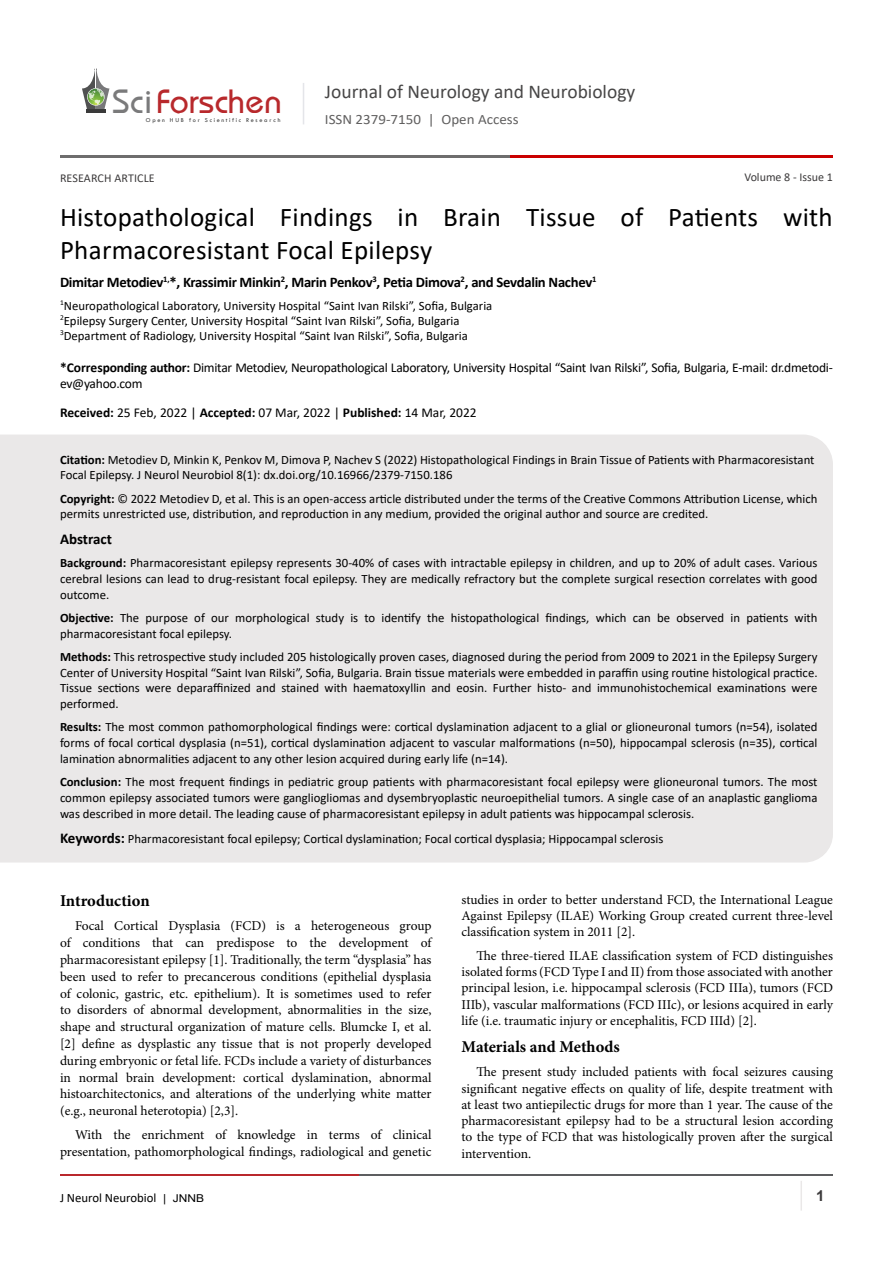
<style>
.page{position:relative;width:893px;height:1263px;background:#fff}
.page>*{position:absolute;margin:0;border:0;box-sizing:border-box;transform-origin:0 0}
.t1{font:35.1px "Opal";color:#b8292c}
.t2{font:27px/33px "Calibri";letter-spacing:.01em;color:#000}
.t3{font:19.5px "Calibri";color:#474646}
.heading_1{font:700 16.5px "Minion Pro";color:#000}
.t4{font:700 15px "Calibri";color:#000}
.t5{font:700 15px "Arial";color:#3c3a3b}
.t6{font:700 14.7px "Calibri";letter-spacing:-.02em;color:#000}
.t7{font:14.25px "Calibri";color:#605f5f;scale:1.05 1}
.t8{font:13.5px/16.8px "Minion Pro";color:#000;text-align:justify}
.t9{font:13.5px/16.5px "Calibri";letter-spacing:-.02em;color:#000}
.t10{font:13.5px "Calibri";color:#000}
.t11{font:12.75px/15.8px "Calibri";color:#000;text-align:justify}
.t12{font:12px "Calibri";color:#3c3a3b}
.t13{font:6.15px "Tw Cen";letter-spacing:.28em;color:#3a3a3a}
.s1{color:#7a7a7b}
.s2{font-weight:700}
.s3{font-weight:700;font-size:15px}
.s4{font-family:"Arial";font-size:10.8px}
</style>
<div class="page">
<hr style="left:86px;top:109px;width:19px;height:4px;background:#3a3a3a">
<svg style="left:82px;top:68px;width:27px;height:41px"></svg>
<hr style="left:303px;top:83px;width:1px;height:41px;background:#e4e5e9">
<hr style="left:800px;top:1181px;width:2px;height:29px;background:#eae8e8">
<hr style="left:60px;top:1174px;width:300px;height:2px;background:#b9282c">
<hr style="left:359px;top:1174px;width:474px;height:2px;background:#5d5e60">
<hr style="left:60px;top:155px;width:535px;height:2px;background:#6e6d6d">
<hr style="left:511px;top:155px;width:322px;height:2px;background:#ca0000">
<div style="left:0;top:434px;width:833px;height:428px;background:#eae8e8"></div>
<h1 class="t1" style="left:113px;top:80px;width:171px"><span class="s1">Sci</span>Forschen</h1>
<p class="t13" style="left:146px;top:116px;width:136px">Open HUB for Scientific Research</p>
<h3 class="t3" style="left:325px;top:78px;width:312px">Journal of Neurology and Neurobiology</h3>
<p class="t7" style="left:325px;top:110px;width:186px">ISSN 2379-7150 | Open Access</p>
<p class="t12" style="left:744px;top:169px;width:90px">Volume 8 - Issue 1</p>
<p class="t12" style="left:60px;top:170px;width:96px">RESEARCH ARTICLE</p>
<p class="t2" style="left:60px;top:199px;width:774px">Histopathological Findings in Brain Tissue of Patients with<br>Pharmacoresistant Focal Epilepsy</p>
<p class="t6" style="left:60px;top:272px;width:538px">Dimitar Metodiev<sup>1,</sup>*, Krassimir Minkin<sup>2</sup>, Marin Penkov<sup>3</sup>, Petia Dimova<sup>2</sup>, and Sevdalin Nachev<sup>1</sup></p>
<p class="t11" style="left:60px;top:297px;width:434px"><sup>1</sup>Neuropathological Laboratory, University Hospital “Saint Ivan Rilski”, Sofia, Bulgaria</p>
<p class="t11" style="left:60px;top:312px;width:401px"><sup>2</sup>Epilepsy Surgery Center, University Hospital “Saint Ivan Rilski”, Sofia, Bulgaria</p>
<p class="t11" style="left:60px;top:327px;width:409px"><sup>3</sup>Department of Radiology, University Hospital “Saint Ivan Rilski”, Sofia, Bulgaria</p>
<p class="t9" style="left:60px;top:359px;width:774px"><span class="s2">*Corresponding author:</span> Dimitar Metodiev, Neuropathological Laboratory, University Hospital “Saint Ivan Rilski”, Sofia, Bulgaria, E-mail: dr.dmetodi&shy;ev@yahoo.com</p>
<p class="t10" style="left:60px;top:403px;width:418px"><span class="s2">Received:</span> 25 Feb, 2022 | <span class="s2">Accepted:</span> 07 Mar, 2022 | <span class="s2">Published:</span> 14 Mar, 2022</p>
<p class="t11" style="left:60px;top:451px;width:756px"><span class="s2">Citation:</span> Metodiev D, Minkin K, Penkov M, Dimova P, Nachev S (2022) Histopathological Findings in Brain Tissue of Patients with Pharmacoresistant<br>Focal Epilepsy. J Neurol Neurobiol 8(1): dx.doi.org/10.16966/2379-7150.186</p>
<p class="t11" style="left:60px;top:490px;width:759px"><span class="s2">Copyright:</span> © 2022 Metodiev D, et al. This is an open-access article distributed under the terms of the Creative Commons Attribution License, which permits unrestricted use, distribution, and reproduction in any medium, provided the original author and source are credited.</p>
<p class="t4" style="left:60px;top:528px;width:53px">Abstract</p>
<p class="t11" style="left:60px;top:555px;width:759px"><span class="s2">Background:</span> Pharmacoresistant epilepsy represents 30-40% of cases with intractable epilepsy in children, and up to 20% of adult cases. Various cerebral lesions can lead to drug-resistant focal epilepsy. They are medically refractory but the complete surgical resection correlates with good outcome.</p>
<p class="t11" style="left:60px;top:609px;width:759px"><span class="s2">Objective:</span> The purpose of our morphological study is to identify the histopathological findings, which can be observed in patients with pharmacoresistant focal epilepsy.</p>
<p class="t11" style="left:60px;top:648px;width:759px"><span class="s2">Methods:</span> This retrospective study included 205 histologically proven cases, diagnosed during the period from 2009 to 2021 in the Epilepsy Surgery Center of University Hospital “Saint Ivan Rilski”, Sofia, Bulgaria. Brain tissue materials were embedded in paraffin using routine histological practice.<br>Tissue sections were deparaffinized and stained with haematoxyllin and eosin. Further histo- and immunohistochemical examinations were performed.</p>
<p class="t11" style="left:60px;top:719px;width:759px"><span class="s2">Results:</span> The most common pathomorphological findings were: cortical dyslamination adjacent to a glial or glioneuronal tumors (n=54), isolated forms of focal cortical dysplasia (n=51), cortical dyslamination adjacent to vascular malformations (n=50), hippocampal sclerosis (n=35), cortical lamination abnormalities adjacent to any other lesion acquired during early life (n=14).</p>
<p class="t11" style="left:60px;top:774px;width:759px"><span class="s2">Conclusion:</span> The most frequent findings in pediatric group patients with pharmacoresistant focal epilepsy were glioneuronal tumors. The most common epilepsy associated tumors were gangliogliomas and dysembryoplastic neuroepithelial tumors. A single case of an anaplastic ganglioma was described in more detail. The leading cause of pharmacoresistant epilepsy in adult patients was hippocampal sclerosis.</p>
<p class="t11" style="left:60px;top:831px;width:605px"><span class="s3">Keywords:</span> Pharmacoresistant focal epilepsy; Cortical dyslamination; Focal cortical dysplasia; Hippocampal sclerosis</p>
<p class="heading_1" style="left:60px;top:889px;width:91px">Introduction</p>
<p class="t8" style="left:60px;top:918px;width:373px;text-indent:15px">Focal Cortical Dysplasia (FCD) is a heterogeneous group of conditions that can predispose to the development of pharmacoresistant epilepsy [1]. Traditionally, the term “dysplasia” has been used to refer to precancerous conditions (epithelial dysplasia of colonic, gastric, etc. epithelium). It is sometimes used to refer to disorders of abnormal development, abnormalities in the size, shape and structural organization of mature cells. Blumcke I, et al. [2] define as dysplastic any tissue that is not properly developed during embryonic or fetal life. FCDs include a variety of disturbances in normal brain development: cortical dyslamination, abnormal histoarchitectonics, and alterations of the underlying white matter (e.g., neuronal heterotopia) [2,3].</p>
<p class="t8" style="left:60px;top:1127px;width:373px;text-align:right">With the enrichment of knowledge in terms of clinical presentation, pathomorphological findings, radiological and genetic</p>
<p class="t8" style="left:461px;top:892px;width:373px;line-height:16.2px">studies in order to better understand FCD, the International League Against Epilepsy (ILAE) Working Group created current three-level classification system in 2011 [2].</p>
<p class="t8" style="left:461px;top:948px;width:373px;line-height:16.2px;text-indent:15px">The three-tiered ILAE classification system of FCD distinguishes isolated forms (FCD Type I and II) from those associated with another principal lesion, i.e. hippocampal sclerosis (FCD IIIa), tumors (FCD IIIb), vascular malformations (FCD IIIc), or lesions acquired in early life (i.e. traumatic injury or encephalitis, FCD IIId) [2].</p>
<p class="heading_1" style="left:461px;top:1035px;width:160px">Materials and Methods</p>
<p class="t8" style="left:461px;top:1064px;width:373px;line-height:16.4px;text-indent:15px">The present study included patients with focal seizures causing significant negative effects on quality of life, despite treatment with at least two antiepilectic drugs for more than 1 year. The cause of the pharmacoresistant epilepsy had to be a structural lesion according to the type of FCD that was histologically proven after the surgical intervention.</p>
<p class="t11" style="left:60px;top:1190px;width:146px">J Neurol Neurobiol <span class="s4">| JNNB</span></p>
<p class="t5" style="left:816px;top:1185px;width:10px">1</p>
</div>
